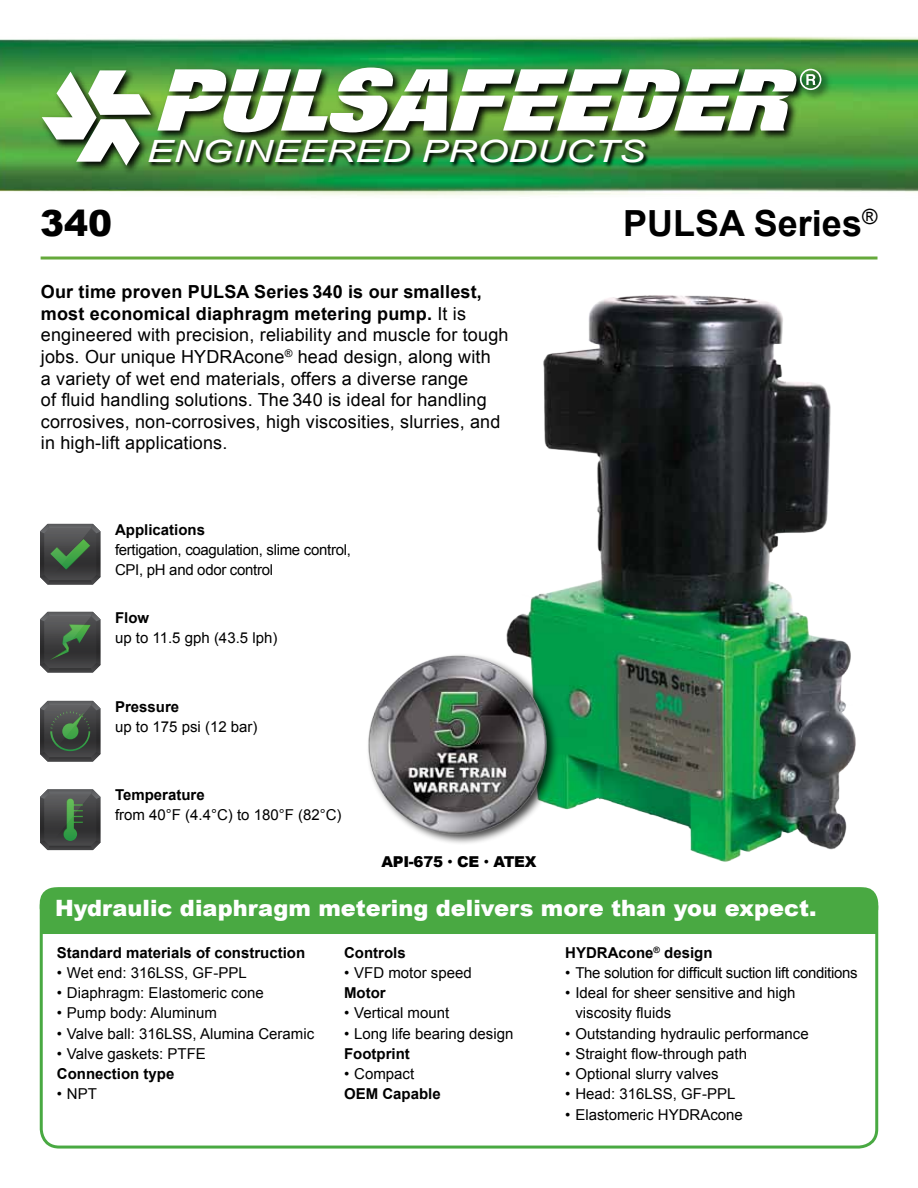
<style>
.page{position:relative;width:918px;height:1188px;background:#fff}
.page>*{position:absolute;margin:0;border:0;box-sizing:border-box;transform-origin:0 0}
.t1{font:700 36px "Arial";color:#000}
.t2{font:900 36px "Arial";color:#000}
.t3{font:italic 30.75px "Arial";color:#fff;scale:1.3 1}
.t4{font:900 22.5px "Arial";color:#fff}
.t5{font:18px/21.6px "Arial";letter-spacing:.01em;color:#000}
.t6{font:15px/20.2px "Arial";color:#000}
.t7{font:700 15px "Arial";color:#000}
.t8{font:15px/20.2px "Arial";letter-spacing:-.02em;color:#000}
.t9{font:900 15px "Arial";letter-spacing:-.02em;color:#000}
.s1{font-weight:700}
.s2{font-weight:400}
</style>
<div class="page">
<img style="left:0;top:36px;width:918px;height:160px">
<img style="left:36px;top:62px;width:799px;height:117px">
<svg style="left:42px;top:70px;width:109px;height:96px"></svg>
<svg style="left:157px;top:68px;width:664px;height:64px"></svg>
<img style="left:144px;top:133px;width:508px;height:46px">
<hr style="left:41px;top:257px;width:837px;height:3px;background:#65a93b">
<svg style="left:40px;top:524px;width:61px;height:61px;background:#4c574d"></svg>
<svg style="left:40px;top:612px;width:61px;height:61px;background:#4b544c"></svg>
<svg style="left:40px;top:701px;width:61px;height:61px;background:#4b544d"></svg>
<svg style="left:40px;top:789px;width:61px;height:61px;background:#4a554c"></svg>
<div style="left:40px;top:887px;width:838px;height:262px;border:3px solid #49a942;border-radius:18px"></div>
<div style="left:40px;top:887px;width:838px;height:47px;background:#49a942"></div>
<img style="left:506px;top:295px;width:350px;height:567px">
<div style="left:366px;top:652px;width:193px;height:194px;background:#000;opacity:.75"></div>
<img style="left:366px;top:642px;width:189px;height:204px">
<h2 class="t3" style="left:147px;top:132px;width:385px">ENGINEERED PRODUCTS</h2>
<h1 class="t2" style="left:40px;top:197px;width:74px">340</h1>
<h1 class="t1" style="left:623px;top:200px;width:256px">PULSA Series<sup>®</sup></h1>
<p class="t5" style="left:41px;top:281px;width:469px"><span class="s1">Our time proven PULSA Series 340 is our smallest, most economical diaphragm metering pump.</span> It is engineered with precision, reliability and muscle for tough jobs. Our unique HYDRAcone<sup>®</sup> head design, along with<br>a variety of wet end materials, offers a diverse range<br>of fluid handling solutions. The 340 is ideal for handling corrosives, non-corrosives, high viscosities, slurries, and in high-lift applications.</p>
<p class="t7" style="left:115px;top:519px;width:92px">Applications</p>
<p class="t8" style="left:115px;top:540px;width:237px">fertigation, coagulation, slime control,<br>CPI, pH and odor control</p>
<p class="t7" style="left:115px;top:607px;width:36px">Flow</p>
<p class="t6" style="left:115px;top:628px;width:164px">up to 11.5 gph (43.5 lph)</p>
<p class="t7" style="left:115px;top:696px;width:66px">Pressure</p>
<p class="t6" style="left:115px;top:717px;width:144px">up to 175 psi (12 bar)</p>
<p class="t7" style="left:115px;top:785px;width:91px">Temperature</p>
<p class="t6" style="left:115px;top:805px;width:228px">from 40°F (4.4°C) to 180°F (82°C)</p>
<p class="t9" style="left:382px;top:850px;width:156px">API-675 <span class="s2">•</span> CE <span class="s2">•</span> ATEX</p>
<h3 class="t4" style="left:55px;top:892px;width:763px">Hydraulic diaphragm metering delivers more than you expect.</h3>
<p class="t7" style="left:57px;top:942px;width:250px">Standard materials of construction</p>
<p class="t6" style="left:57px;top:963px;width:191px">• Wet end: 316LSS, GF-PPL</p>
<p class="t6" style="left:57px;top:983px;width:208px">• Diaphragm: Elastomeric cone</p>
<p class="t6" style="left:57px;top:1003px;width:162px">• Pump body: Aluminum</p>
<p class="t6" style="left:57px;top:1023px;width:259px">• Valve ball: 316LSS, Alumina Ceramic</p>
<p class="t6" style="left:57px;top:1044px;width:151px">• Valve gaskets: PTFE</p>
<p class="t7" style="left:57px;top:1064px;width:119px">Connection type</p>
<p class="t6" style="left:57px;top:1084px;width:42px">• NPT</p>
<p class="t7" style="left:565px;top:942px;width:149px">HYDRAcone<sup>®</sup> design</p>
<p class="t8" style="left:565px;top:963px;width:294px">• The solution for difficult suction lift conditions</p>
<p class="t6" style="left:575px;top:983px;width:222px;text-indent:-10px">• Ideal for sheer sensitive and high viscosity fluids</p>
<p class="t6" style="left:565px;top:1023px;width:245px">• Outstanding hydraulic performance</p>
<p class="t6" style="left:565px;top:1044px;width:183px">• Straight flow-through path</p>
<p class="t6" style="left:565px;top:1064px;width:155px">• Optional slurry valves</p>
<p class="t6" style="left:565px;top:1084px;width:172px">• Head: 316LSS, GF-PPL</p>
<p class="t6" style="left:565px;top:1104px;width:179px">• Elastomeric HYDRAcone</p>
<p class="t7" style="left:344px;top:942px;width:63px">Controls</p>
<p class="t6" style="left:344px;top:963px;width:129px">• VFD motor speed</p>
<p class="t7" style="left:344px;top:983px;width:43px">Motor</p>
<p class="t6" style="left:344px;top:1003px;width:107px">• Vertical mount</p>
<p class="t6" style="left:344px;top:1023px;width:171px">• Long life bearing design</p>
<p class="t7" style="left:344px;top:1044px;width:67px">Footprint</p>
<p class="t6" style="left:344px;top:1064px;width:72px">• Compact</p>
<p class="t7" style="left:344px;top:1084px;width:98px">OEM Capable</p>
</div>
